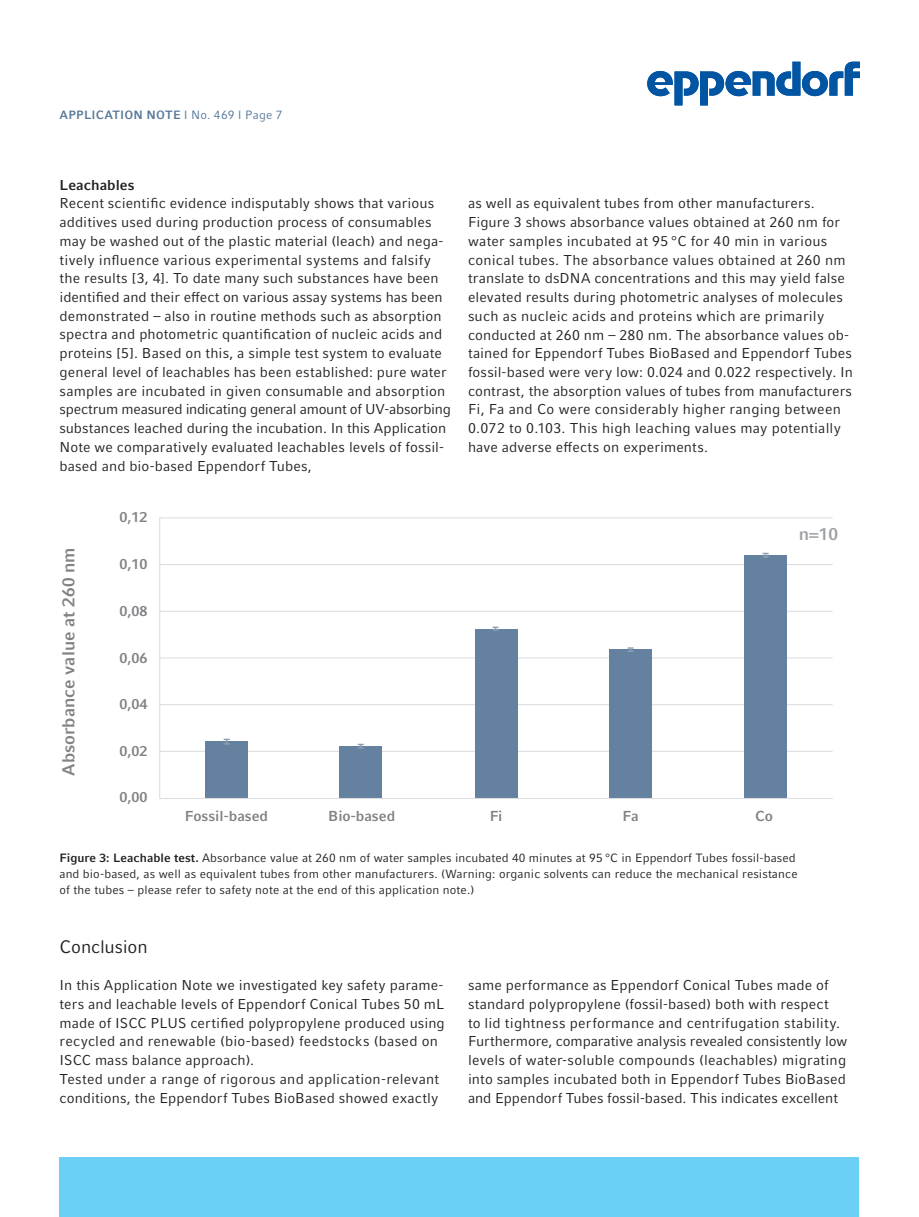
<style>
.page{position:relative;width:919px;height:1217px;background:#fff}
.page>*{position:absolute;margin:0;border:0;box-sizing:border-box;transform-origin:0 0}
.t1{font:18px "Compatil Factfor Eppendorf";letter-spacing:-.005em;color:#231f20}
.t2{font:700 17.25px "Compatil Factfor Eppendorf";color:#808285}
.t3{font:700 17.25px "Compatil Factfor Eppendorf";color:#9ea2a6}
.t4{font:700 14.4px "Compatil Factfor Eppendorf";color:#808285}
.t5{font:14.25px/18.8px "Compatil Factfor Eppendorf";letter-spacing:.01em;color:#231f20}
.t6{font:700 14.25px "Compatil Factfor Eppendorf";letter-spacing:.005em;color:#231f20}
.t7{font:12px/16.2px "Compatil Factfor Eppendorf";letter-spacing:.01em;color:#231f20}
.t8{font:700 12px "Compatil Factfor Eppendorf";letter-spacing:.015em;color:#567898}
.s1{font-weight:400}
.s2{font-weight:700}
</style>
<div class="page">
<div style="left:60px;top:1157px;width:799px;height:59px;background:#6bcff6"></div>
<svg style="left:647px;top:62px;width:212px;height:43px"></svg>
<svg style="left:159px;top:517px;width:674px;height:282px"></svg>
<svg style="left:223px;top:738px;width:6px;height:6px"></svg>
<svg style="left:627px;top:647px;width:6px;height:5px"></svg>
<svg style="left:762px;top:552px;width:6px;height:5px"></svg>
<svg style="left:492px;top:626px;width:6px;height:4px"></svg>
<svg style="left:358px;top:743px;width:6px;height:5px"></svg>
<p class="t8" style="left:60px;top:107px;width:224px">APPLICATION NOTE <span class="s1">I No. 469 I Page 7</span></p>
<p class="t6" style="left:60px;top:176px;width:77px">Leachables</p>
<p class="t5" style="left:60px;top:194px;width:393px">Recent scientific evidence indisputably shows that various additives used during production process of consumables may be washed out of the plastic material (leach) and nega&shy;tively influence various experimental systems and falsify the results [3, 4]. To date many such substances have been identified and their effect on various assay systems has been demonstrated – also in routine methods such as absorption spectra and photometric quantification of nucleic acids and proteins [5]. Based on this, a simple test system to evaluate general level of leachables has been established: pure water samples are incubated in given consumable and absorption spectrum measured indicating general amount of UV-absorbing substances leached during the incubation. In this Application Note we comparatively evaluated leachables levels of fossil&shy;based and bio-based Eppendorf Tubes,</p>
<p class="t5" style="left:468px;top:194px;width:386px">as well as equivalent tubes from other manufacturers.<br>Figure 3 shows absorbance values obtained at 260 nm for water samples incubated at 95 °C for 40 min in various conical tubes. The absorbance values obtained at 260 nm translate to dsDNA concentrations and this may yield false elevated results during photometric analyses of molecules such as nucleic acids and proteins which are primarily conducted at 260 nm – 280 nm. The absorbance values ob&shy;tained for Eppendorf Tubes BioBased and Eppendorf Tubes fossil-based were very low: 0.024 and 0.022 respectively. In contrast, the absorption values of tubes from manufacturers Fi, Fa and Co were considerably higher ranging between 0.072 to 0.103. This high leaching values may potentially have adverse effects on experiments.</p>
<p class="t2" style="left:58px;top:775px;width:230px;rotate:-90deg">Absorbance value at 260 nm</p>
<p class="t4" style="left:119px;top:508px;width:30px">0,12</p>
<p class="t4" style="left:119px;top:555px;width:30px">0,10</p>
<p class="t4" style="left:119px;top:602px;width:30px">0,08</p>
<p class="t4" style="left:119px;top:649px;width:30px">0,06</p>
<p class="t4" style="left:119px;top:695px;width:30px">0,04</p>
<p class="t4" style="left:119px;top:742px;width:30px">0,02</p>
<p class="t4" style="left:119px;top:788px;width:30px">0,00</p>
<p class="t3" style="left:798px;top:524px;width:41px">n=10</p>
<p class="t4" style="left:185px;top:807px;width:85px">Fossil-based</p>
<p class="t4" style="left:328px;top:807px;width:68px">Bio-based</p>
<p class="t4" style="left:489px;top:807px;width:14px">Fi</p>
<p class="t4" style="left:622px;top:807px;width:18px">Fa</p>
<p class="t4" style="left:755px;top:807px;width:19px">Co</p>
<p class="t7" style="left:60px;top:849px;width:739px"><span class="s2">Figure 3: Leachable test.</span> Absorbance value at 260 nm of water samples incubated 40 minutes at 95 °C in Eppendorf Tubes fossil-based and bio-based, as well as equivalent tubes from other manufacturers. (Warning: organic solvents can reduce the mechanical resistance of the tubes – please refer to safety note at the end of this application note.)</p>
<p class="t1" style="left:60px;top:935px;width:90px">Conclusion</p>
<p class="t5" style="left:60px;top:975px;width:387px">In this Application Note we investigated key safety parame&shy;ters and leachable levels of Eppendorf Conical Tubes 50 mL made of ISCC PLUS certified polypropylene produced using recycled and renewable (bio-based) feedstocks (based on ISCC mass balance approach).<br>Tested under a range of rigorous and application-relevant conditions, the Eppendorf Tubes BioBased showed exactly</p>
<p class="t5" style="left:468px;top:975px;width:380px">same performance as Eppendorf Conical Tubes made of standard polypropylene (fossil-based) both with respect<br>to lid tightness performance and centrifugation stability.<br>Furthermore, comparative analysis revealed consistently low levels of water-soluble compounds (leachables) migrating into samples incubated both in Eppendorf Tubes BioBased and Eppendorf Tubes fossil-based. This indicates excellent</p>
</div>
